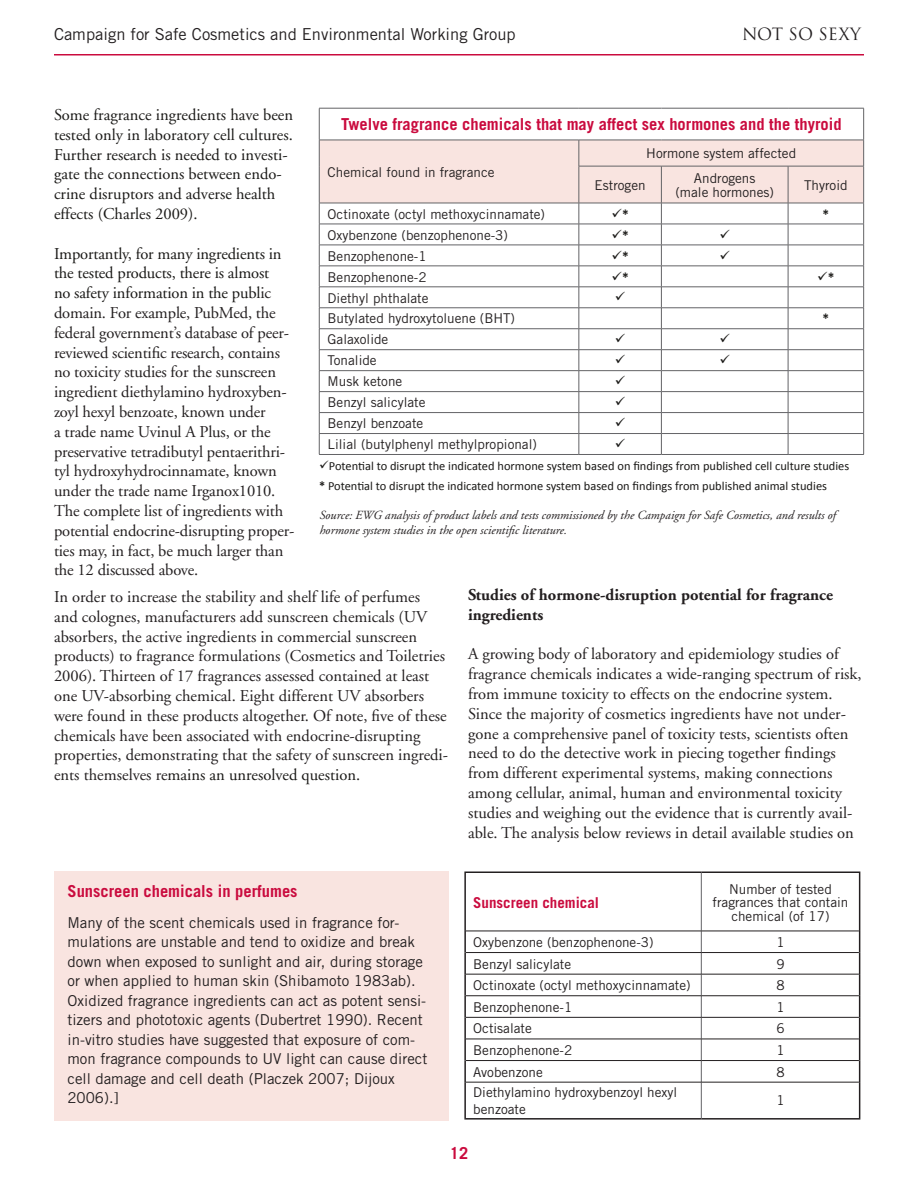
<style>
.page{position:relative;width:918px;height:1188px;background:#fff}
.page>*{position:absolute;margin:0;border:0;box-sizing:border-box;transform-origin:0 0}
.t1{font:16.5px/19.8px "Adobe Garamond";color:#231f20}
.t2{font:16.5px/19.8px "Adobe Garamond";color:#1a1917}
.t3{font:700 16.5px "Trade Gothic";color:#ca0b3e}
.t4{font:700 16.5px/19.8px "Adobe Garamond";color:#231f20}
.t5{font:16.5px "Trade Gothic";color:#231f20}
.t6{font:16.5px "Trajan Pro";color:#231f20}
.t7{font:15px/19.5px "Trade Gothic";color:#231f20}
.t8{font:700 15px "Trade Gothic";color:#ca0b3e}
.t9{font:13.5px/13.5px "Trade Gothic";color:#231f20;text-align:center}
.t10{font:700 13.5px "Calibri";color:#1a1917}
.t11{font:12.45px/20.5px "Calibri";color:#1a1917}
.t12{font:italic 12.45px/14.9px "Adobe Garamond";color:#231f20}
.s1{color:#1a1917}
.s2{font-weight:700}
</style>
<div class="page">
<hr style="left:54px;top:54px;width:810px;height:2px;background:#ca0b3e">
<hr style="left:319px;top:108px;width:260px;height:1px;background:#636366">
<hr style="left:319px;top:108px;width:1px;height:32px;background:#636366">
<hr style="left:579px;top:108px;width:82px;height:1px;background:#636366">
<hr style="left:661px;top:108px;width:127px;height:1px;background:#636366">
<hr style="left:788px;top:108px;width:76px;height:1px;background:#636366">
<hr style="left:863px;top:108px;width:1px;height:32px;background:#636366">
<hr style="left:319px;top:454px;width:260px;height:1px;background:#636366">
<hr style="left:579px;top:454px;width:82px;height:1px;background:#636366">
<hr style="left:661px;top:454px;width:127px;height:1px;background:#636366">
<hr style="left:788px;top:454px;width:76px;height:1px;background:#636366">
<div style="left:54px;top:871px;width:394px;height:249px;background:#f9e4e0"></div>
<hr style="left:464px;top:872px;width:237px;height:1px;background:#231f20">
<hr style="left:464px;top:873px;width:2px;height:58px;background:#231f20">
<hr style="left:701px;top:872px;width:159px;height:1px;background:#231f20">
<hr style="left:859px;top:873px;width:1px;height:58px;background:#231f20">
<hr style="left:464px;top:931px;width:2px;height:22px;background:#231f20">
<hr style="left:464px;top:953px;width:2px;height:21px;background:#231f20">
<hr style="left:464px;top:974px;width:2px;height:22px;background:#231f20">
<hr style="left:464px;top:996px;width:2px;height:21px;background:#231f20">
<hr style="left:464px;top:1017px;width:2px;height:22px;background:#231f20">
<hr style="left:464px;top:1039px;width:2px;height:22px;background:#231f20">
<hr style="left:464px;top:1061px;width:2px;height:21px;background:#231f20">
<svg style="left:859px;top:931px;width:1px;height:151px"></svg>
<hr style="left:464px;top:1082px;width:2px;height:36px;background:#231f20">
<hr style="left:859px;top:1082px;width:1px;height:36px;background:#231f20">
<hr style="left:464px;top:1118px;width:237px;height:2px;background:#231f20">
<hr style="left:701px;top:1118px;width:159px;height:2px;background:#231f20">
<hr style="left:701px;top:873px;width:1px;height:58px;background:#636366">
<svg style="left:701px;top:932px;width:1px;height:150px"></svg>
<hr style="left:701px;top:1082px;width:1px;height:36px;background:#636366">
<hr style="left:466px;top:931px;width:235px;height:1px;background:#231f20">
<hr style="left:701px;top:931px;width:158px;height:1px;background:#231f20">
<hr style="left:466px;top:952px;width:235px;height:1px;background:#231f20">
<hr style="left:701px;top:952px;width:158px;height:1px;background:#231f20">
<hr style="left:466px;top:974px;width:235px;height:1px;background:#231f20">
<hr style="left:701px;top:974px;width:158px;height:1px;background:#231f20">
<hr style="left:466px;top:995px;width:235px;height:1px;background:#231f20">
<hr style="left:701px;top:995px;width:158px;height:1px;background:#231f20">
<hr style="left:466px;top:1017px;width:235px;height:1px;background:#231f20">
<hr style="left:701px;top:1017px;width:158px;height:1px;background:#231f20">
<hr style="left:466px;top:1039px;width:235px;height:1px;background:#231f20">
<hr style="left:701px;top:1039px;width:158px;height:1px;background:#231f20">
<hr style="left:466px;top:1060px;width:235px;height:1px;background:#231f20">
<hr style="left:701px;top:1060px;width:158px;height:1px;background:#231f20">
<hr style="left:466px;top:1082px;width:235px;height:1px;background:#231f20">
<hr style="left:701px;top:1082px;width:158px;height:1px;background:#231f20">
<svg style="left:319px;top:140px;width:545px;height:314px"></svg>
<p class="t5" style="left:54px;top:24px;width:463px">Campaign for Safe Cosmetics and Environmental Working Group</p>
<p class="t6" style="left:742px;top:23px;width:120px">NOT SO SEXY</p>
<p class="t2" style="left:54px;top:105px;width:241px">Some fragrance ingredients have been tested only in laboratory cell cultures.<br>Further research is needed to investi&shy;gate the connections between endo&shy;crine disruptors and adverse health effects (Charles 2009).</p>
<p class="t1" style="left:54px;top:244px;width:242px"><span class="s1">Importantly, for many ingredients in the tested products, there is almost<br>no safety information in the publ</span>ic domain. For example, PubMed, the federal government’s database of peer&shy;reviewed scientific research, contains no toxicity studies for the sunscreen ingredient diethylamino hydroxyben&shy;zoyl hexyl benzoate, known under<br>a trade name Uvinul A Plus, or the preservative tetradibutyl pentaerithri&shy;tyl hydroxyhydrocinnamate, known under the trade name Irganox1010.<br>The complete list of ingredients with potential endocrine-disrupting proper&shy;ties may, in fact, be much larger than the 12 discussed above.</p>
<p class="t1" style="left:54px;top:587px;width:396px">In order to increase the stability and shelf life of perfumes<br>and colognes, manufacturers add sunscreen chemicals (UV absorbers, the active ingredients in commercial sunscreen products) to fragrance formulations (Cosmetics and Toiletries 2006). Thirteen of 17 fragrances assessed contained at least one UV-absorbing chemical. Eight different UV absorbers were found in these products altogether. Of note, five of these chemicals have been associated with endocrine-disrupting properties, demonstrating that the safety of sunscreen ingredi&shy;ents themselves re<span class="s1">mains an unresolved question.</span></p>
<p class="t4" style="left:468px;top:585px;width:366px">Studies of hormone-disruption potential for fragrance ingredients</p>
<p class="t3" style="left:341px;top:114px;width:502px">Twelve fragrance chemicals that may affect sex hormones and the thyroid</p>
<p class="t9" style="left:328px;top:165px;width:168px">Chemical found in fragrance</p>
<p class="t9" style="left:646px;top:147px;width:151px">Hormone system affected</p>
<p class="t9" style="left:595px;top:178px;width:52px">Estrogen</p>
<p class="t9" style="left:675px;top:171px;width:100px;line-height:14px">Androgens<br>(male hormones)</p>
<p class="t9" style="left:804px;top:178px;width:45px">Thyroid</p>
<p class="t9" style="left:328px;top:207px;width:219px">Octinoxate (octyl methoxycinnamate)</p>
<p class="t10" style="left:611px;top:206px;width:19px">✓*</p>
<p class="t10" style="left:823px;top:206px;width:8px">*</p>
<p class="t9" style="left:328px;top:228px;width:182px">Oxybenzone (benzophenone-3)</p>
<p class="t10" style="left:611px;top:227px;width:19px">✓*</p>
<p class="t9" style="left:328px;top:249px;width:101px">Benzophenone-1</p>
<p class="t10" style="left:611px;top:248px;width:19px">✓*</p>
<p class="t9" style="left:328px;top:270px;width:101px">Benzophenone-2</p>
<p class="t10" style="left:611px;top:269px;width:19px">✓*</p>
<p class="t10" style="left:817px;top:269px;width:19px">✓*</p>
<p class="t9" style="left:328px;top:291px;width:102px">Diethyl phthalate</p>
<p class="t9" style="left:328px;top:312px;width:189px">Butylated hydroxytoluene (BHT)</p>
<p class="t10" style="left:823px;top:310px;width:8px">*</p>
<p class="t9" style="left:328px;top:333px;width:62px">Galaxolide</p>
<p class="t9" style="left:328px;top:354px;width:51px">Tonalide</p>
<p class="t9" style="left:328px;top:375px;width:76px">Musk ketone</p>
<p class="t9" style="left:328px;top:396px;width:99px">Benzyl salicylate</p>
<p class="t9" style="left:328px;top:417px;width:97px">Benzyl benzoate</p>
<p class="t9" style="left:328px;top:437px;width:211px">Lilial (butylphenyl methylpropional)</p>
<p class="t11" style="left:319px;top:455px;width:532px">✓Potential to disrupt the indicated hormone system based on findings from published cell culture studies <span class="s2">*</span> Potential to disrupt the indicated hormone system based on findings from published animal studies</p>
<p class="t12" style="left:319px;top:508px;width:518px">Source: EWG analysis of product labels and tests commissioned by the Campaign for Safe Cosmetics, and results of hormone system studies in the open scientific literature.</p>
<p class="t1" style="left:468px;top:645px;width:395px">A growing body of laboratory and epidemiology studies of fragrance chemicals indicates a wide-ranging spectrum of risk, from immune toxicity to effects on the endocrine system.<br>Since the majority of cosmetics ingredients have not under&shy;gone a comprehensive panel of toxicity tests, scientists often need to do the detective work in piecing together findings from different experimental systems, making connections among cellular, animal, human and environmental toxicity studies and weighing out the evidence that is currently avail&shy;able. The analysis below reviews in detail available studies on</p>
<p class="t3" style="left:68px;top:881px;width:232px">Sunscreen chemicals in perfumes</p>
<p class="t7" style="left:68px;top:912px;width:361px">Many of the scent chemicals used in fragrance for&shy;mulations are unstable and tend to oxidize and break down when exposed to sunlight and air, during storage or when applied to human skin (Shibamoto 1983ab).<br>Oxidized fragrance ingredients can act as potent sensi&shy;tizers and phototoxic agents (Dubertret 1990). Recent in-vitro studies have suggested that exposure of com&shy;mon fragrance compounds to UV light can cause direct cell damage and cell death (Placzek 2007; Dijoux 2006).]</p>
<p class="t8" style="left:473px;top:893px;width:127px">Sunscreen chemical</p>
<p class="t9" style="left:713px;top:882px;width:137px">Number of tested fragrances that contain chemical (of 17)</p>
<p class="t9" style="left:473px;top:935px;width:182px">Oxybenzone (benzophenone-3)</p>
<p class="t9" style="left:776px;top:935px;width:10px">1</p>
<p class="t9" style="left:473px;top:957px;width:99px">Benzyl salicylate</p>
<p class="t9" style="left:776px;top:957px;width:10px">9</p>
<p class="t9" style="left:473px;top:978px;width:219px">Octinoxate (octyl methoxycinnamate)</p>
<p class="t9" style="left:776px;top:978px;width:10px">8</p>
<p class="t9" style="left:473px;top:1000px;width:101px">Benzophenone-1</p>
<p class="t9" style="left:776px;top:1000px;width:10px">1</p>
<p class="t9" style="left:473px;top:1022px;width:60px">Octisalate</p>
<p class="t9" style="left:776px;top:1022px;width:10px">6</p>
<p class="t9" style="left:473px;top:1043px;width:101px">Benzophenone-2</p>
<p class="t9" style="left:776px;top:1043px;width:10px">1</p>
<p class="t9" style="left:473px;top:1065px;width:71px">Avobenzone</p>
<p class="t9" style="left:776px;top:1065px;width:10px">8</p>
<p class="t9" style="left:473px;top:1084px;width:205px;line-height:16.2px;text-align:left">Diethylamino hydroxybenzoyl hexyl benzoate</p>
<p class="t9" style="left:776px;top:1094px;width:10px">1</p>
<p class="t3" style="left:450px;top:1143px;width:20px">12</p>
</div>
